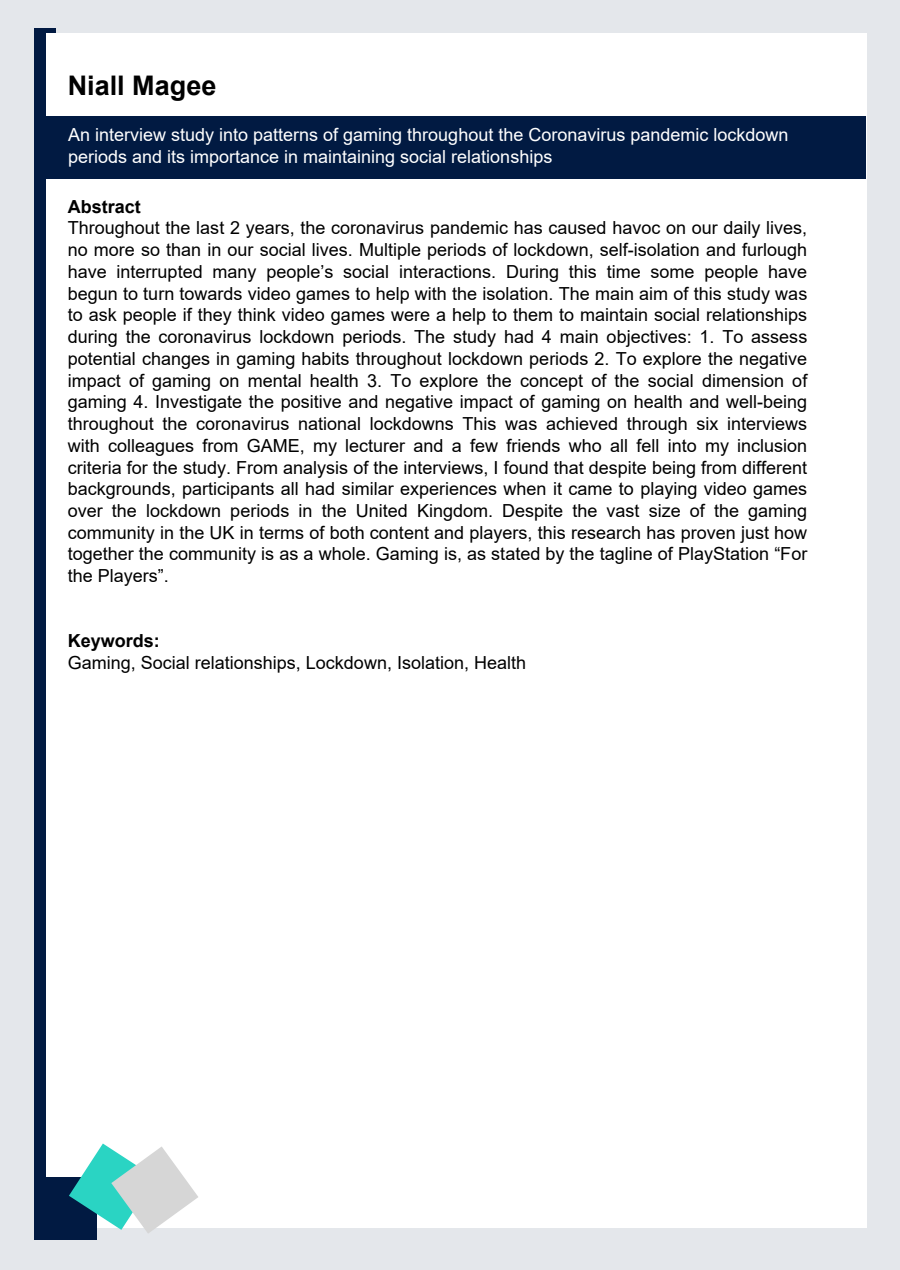
<style>
.page{position:relative;width:900px;height:1270px;background:#e4e7eb}
.page>*{position:absolute;margin:0;border:0;box-sizing:border-box;transform-origin:0 0}
.t1{font:700 27px "Arial";color:#000}
.t2{font:18px/21.8px "Arial";color:#000;text-align:justify}
.t3{font:18px/21.6px "Arial";color:#fff}
.t4{font:700 18px "Arial";color:#000}
</style>
<div class="page">
<div style="left:35px;top:29px;width:21px;height:1170px;background:#011a42"></div>
<div style="left:47px;top:33px;width:820px;height:1194px;background:#fff"></div>
<div style="left:35px;top:1177px;width:62px;height:62px;background:#011a42"></div>
<svg style="left:69px;top:1143px;width:129px;height:90px"></svg>
<div style="left:43px;top:116px;width:822px;height:62px;background:#011a42"></div>
<h1 class="t1" style="left:68px;top:66px;width:150px">Niall Magee</h1>
<p class="t3" style="left:68px;top:124px;width:722px">An interview study into patterns of gaming throughout the Coronavirus pandemic lockdown periods and its importance in maintaining social relationships</p>
<p class="t4" style="left:68px;top:194px;width:75px">Abstract</p>
<p class="t2" style="left:68px;top:217px;width:741px">Throughout the last 2 years, the coronavirus pandemic has caused havoc on our daily lives, no more so than in our social lives. Multiple periods of lockdown, self-isolation and furlough have interrupted many people’s social interactions. During this time some people have begun to turn towards video games to help with the isolation. The main aim of this study was to ask people if they think video games were a help to them to maintain social relationships during the coronavirus lockdown periods. The study had 4 main objectives: 1. To assess potential changes in gaming habits throughout lockdown periods 2. To explore the negative impact of gaming on mental health 3. To explore the concept of the social dimension of gaming 4. Investigate the positive and negative impact of gaming on health and well-being throughout the coronavirus national lockdowns This was achieved through six interviews with colleagues from GAME, my lecturer and a few friends who all fell into my inclusion criteria for the study. From analysis of the interviews, I found that despite being from different backgrounds, participants all had similar experiences when it came to playing video games over the lockdown periods in the United Kingdom. Despite the vast size of the gaming community in the UK in terms of both content and players, this research has proven just how together the community is as a whole. Gaming is, as stated by the tagline of PlayStation “For the Players”.</p>
<p class="t4" style="left:68px;top:628px;width:94px">Keywords:</p>
<p class="t2" style="left:68px;top:651px;width:460px">Gaming, Social relationships, Lockdown, Isolation, Health</p>
</div>
